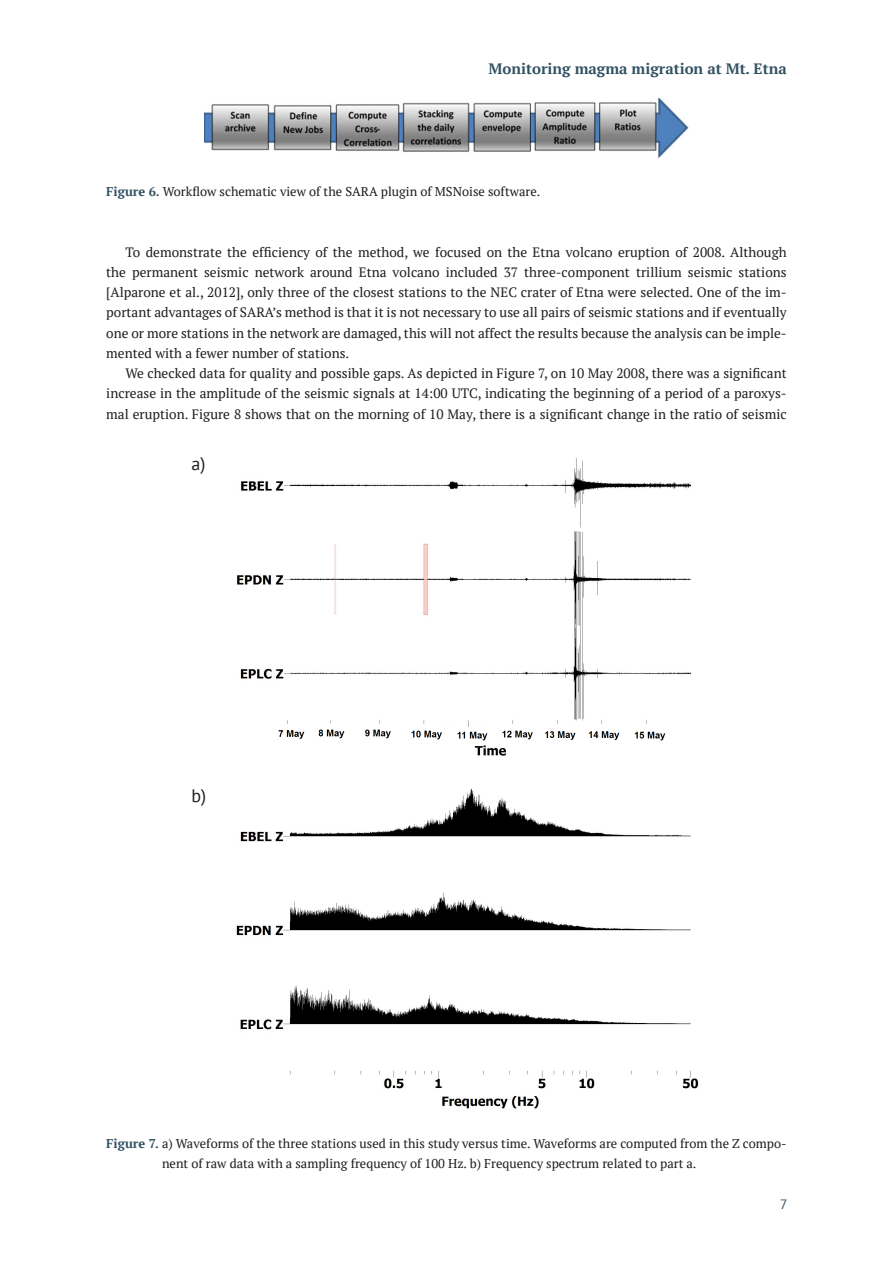
<style>
.page{position:relative;width:893px;height:1263px;background:#fff}
.page>*{position:absolute;margin:0;border:0;box-sizing:border-box;transform-origin:0 0}
.t1{font:18px "PT Sans";color:#1d1d1b}
.t2{font:700 15px "PT Serif";color:#315161}
.t3{font:13.5px/20.2px "PT Serif";color:#1d1d1b;text-align:justify}
.t4{font:13.5px "PT Sans";color:#315161}
.t5{font:12.75px/20.2px "PT Serif";color:#1d1d1b}
.s1{font-weight:700;color:#315161}
</style>
<div class="page">
<img style="left:236px;top:458px;width:463px;height:651px">
<img style="left:204px;top:99px;width:485px;height:59px">
<p class="t2" style="left:489px;top:59px;width:300px">Monitoring magma migration at Mt. Etna</p>
<p class="t5" style="left:106px;top:181px;width:435px"><span class="s1">Figure 6.</span> Workflow schematic view of the SARA plugin of MSNoise software.</p>
<p class="t3" style="left:106px;top:241px;width:682px;text-indent:19px">To demonstrate the efficiency of the method, we focused on the Etna volcano eruption of 2008. Although the permanent seismic network around Etna volcano included 37 three-component trillium seismic stations [Alparone et al., 2012], only three of the closest stations to the NEC crater of Etna were selected. One of the im&shy;portant advantages of SARA’s method is that it is not necessary to use all pairs of seismic stations and if eventually one or more stations in the network are damaged, this will not affect the results because the analysis can be imple&shy;mented with a fewer number of stations.</p>
<p class="t3" style="left:106px;top:363px;width:682px;text-indent:19px">We checked data for quality and possible gaps. As depicted in Figure 7, on 10 May 2008, there was a significant increase in the amplitude of the seismic signals at 14:00 UTC, indicating the beginning of a period of a paroxys&shy;mal eruption. Figure 8 shows that on the morning of 10 May, there is a significant change in the ratio of seismic</p>
<h1 class="t1" style="left:192px;top:452px;width:15px">a)</h1>
<h1 class="t1" style="left:191px;top:784px;width:16px">b)</h1>
<p class="t5" style="left:162px;top:1133px;width:626px;text-indent:-56px"><span class="s1">Figure 7.</span> a) Waveforms of the three stations used in this study versus time. Waveforms are computed from the Z compo&shy;nent of raw data with a sampling frequency of 100 Hz. b) Frequency spectrum related to part a.</p>
<p class="t4" style="left:780px;top:1195px;width:9px">7</p>
</div>
